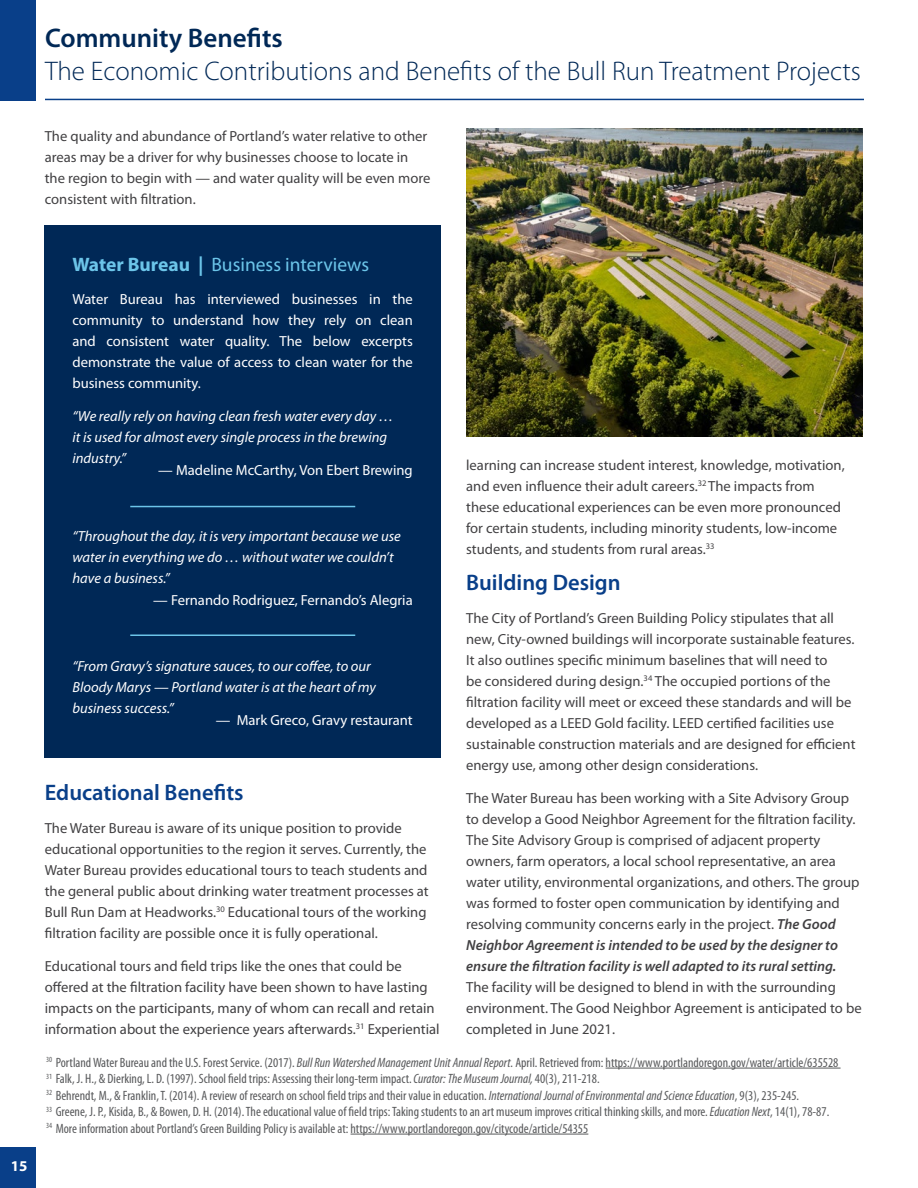
<style>
.page{position:relative;width:918px;height:1188px;background:#fff}
.page>*{position:absolute;margin:0;border:0;box-sizing:border-box;transform-origin:0 0}
.t1{font:300 27px "Myriad Pro";color:#002856}
.t2{font:600 27px "Myriad Pro";color:#002856}
.t3{font:600 22.5px "Myriad Pro";color:#093f89}
.t4{font:19.5px "Myriad Pro";color:#6cc5e9}
.t5{font:700 15px "Myriad Pro";color:#fff}
.t6{font:14.7px/21px "Myriad Pro";color:#414042}
.t7{font:italic 14.7px/21px "Myriad Pro";color:#fff}
.t8{font:14.7px/21px "Myriad Pro";color:#fff;text-align:justify}
.t9{font:condensed 13.5px/16.5px "Myriad Pro";color:#58595b}
.s1{font-weight:700}
.s2{font-weight:600;font-style:italic}
.s3{font-style:italic}
</style>
<div class="page">
<div style="left:45px;top:225px;width:396px;height:533px;background:#002856"></div>
<hr style="left:130px;top:506px;width:225px;height:1px;background:#6cc5e9">
<hr style="left:130px;top:634px;width:225px;height:2px;background:#6cc5e9">
<hr style="left:606px;top:1068px;width:235px;height:1px;background:#58595b">
<hr style="left:351px;top:1134px;width:237px;height:1px;background:#58595b">
<div style="left:0;top:0;width:36px;height:100px;background:#093f89"></div>
<hr style="left:45px;top:99px;width:819px;height:1px;background:#093f89">
<img style="left:466px;top:128px;width:397px;height:309px">
<div style="left:0;top:1147px;width:36px;height:41px;background:#093f89"></div>
<h1 class="t2" style="left:45px;top:21px;width:239px">Community Benefits</h1>
<h1 class="t1" style="left:45px;top:54px;width:817px">The Economic Contributions and Benefits of the Bull Run Treatment Projects</h1>
<p class="t6" style="left:45px;top:125px;width:387px">The quality and abundance of Portland’s water relative to other areas may be a driver for why businesses choose to locate in the region to begin with — and water quality will be even more consistent with filtration.</p>
<p class="t5" style="left:11px;top:1156px;width:18px">15</p>
<h3 class="t4" style="left:72px;top:252px;width:298px"><span class="s1">Water Bureau |</span> Business interviews</h3>
<p class="t8" style="left:72px;top:288px;width:342px">Water Bureau has interviewed businesses in the community to understand how they rely on clean and consistent water quality. The below excerpts demonstrate the value of access to clean water for the business community.</p>
<p class="t7" style="left:72px;top:405px;width:323px">“We really rely on having clean fresh water every day … it is used for almost every single process in the brewing industry.”</p>
<p class="t8" style="left:158px;top:459px;width:256px">— Madeline McCarthy, Von Ebert Brewing</p>
<p class="t7" style="left:72px;top:525px;width:330px">“Throughout the day, it is very important because we use water in everything we do … without water we couldn’t have a business.”</p>
<p class="t8" style="left:153px;top:589px;width:261px">— Fernando Rodriguez, Fernando’s Alegria</p>
<p class="t7" style="left:72px;top:655px;width:305px">“From Gravy’s signature sauces, to our coffee, to our<br>Bloody Marys — Portland water is at the heart of my business success.”</p>
<p class="t8" style="left:216px;top:709px;width:198px">— Mark Greco, Gravy restaurant</p>
<h2 class="t3" style="left:45px;top:778px;width:200px">Educational Benefits</h2>
<p class="t6" style="left:45px;top:817px;width:386px">The Water Bureau is aware of its unique position to provide educational opportunities to the region it serves. Currently, the Water Bureau provides educational tours to teach students and the general public about drinking water treatment processes at Bull Run Dam at Headworks.<sup>30</sup> Educational tours of the working filtration facility are possible once it is fully operational.</p>
<p class="t6" style="left:45px;top:955px;width:396px">Educational tours and field trips like the ones that could be offered at the filtration facility have been shown to have lasting impacts on the participants, many of whom can recall and retain information about the experience years afterwards.<sup>31</sup> Experiential</p>
<p class="t6" style="left:466px;top:454px;width:380px">learning can increase student interest, knowledge, motivation, and even influence their adult careers.<sup>32</sup> The impacts from these educational experiences can be even more pronounced for certain students, including minority students, low-income students, and students from rural areas.<sup>33</sup></p>
<h2 class="t3" style="left:466px;top:568px;width:156px">Building Design</h2>
<p class="t6" style="left:466px;top:607px;width:391px">The City of Portland’s Green Building Policy stipulates that all new, City-owned buildings will incorporate sustainable features.<br>It also outlines specific minimum baselines that will need to<br>be considered during design.<sup>34</sup> The occupied portions of the filtration facility will meet or exceed these standards and will be developed as a LEED Gold facility. LEED certified facilities use sustainable construction materials and are designed for efficient energy use, among other design considerations.</p>
<p class="t6" style="left:466px;top:787px;width:395px">The Water Bureau has been working with a Site Advisory Group to develop a Good Neighbor Agreement for the filtration facility.<br>The Site Advisory Group is comprised of adjacent property owners, farm operators, a local school representative, an area water utility, environmental organizations, and others. The group was formed to foster open communication by identifying and resolving community concerns early in the project. <span class="s2">The Good Neighbor Agreement is intended to be used by the designer to ensure the filtration facility is well adapted to its rural setting.</span></p>
<p class="t6" style="left:466px;top:976px;width:397px">The facility will be designed to blend in with the surrounding environment. The Good Neighbor Agreement is anticipated to be completed in June 2021.</p>
<p class="t9" style="left:46px;top:1054px;width:794px"><sup>30</sup> Portland Water Bureau and the U.S. Forest Service. (2017). <span class="s3">Bull Run Watershed Management Unit Annual Report.</span> April. Retrieved from: https://www.portlandoregon.gov/water/article/635528<br><sup>31</sup> Falk, J. H., &amp; Dierking, L. D. (1997). School field trips: Assessing their long-term impact. <span class="s3">Curator: The Museum Journal,</span> 40(3), 211-218.<br><sup>32</sup> Behrendt, M., &amp; Franklin, T. (2014). A review of research on school field trips and their value in education. <span class="s3">International Journal of Environmental and Science Education</span>, 9(3), 235-245.<br><sup>33</sup> Greene, J. P., Kisida, B., &amp; Bowen, D. H. (2014). The educational value of field trips: Taking students to an art museum improves critical thinking skills, and more. <span class="s3">Education Next</span>, 14(1), 78-87.<br><sup>34</sup> More information about Portland’s Green Building Policy is available at: https://www.portlandoregon.gov/citycode/article/54355</p>
</div>
